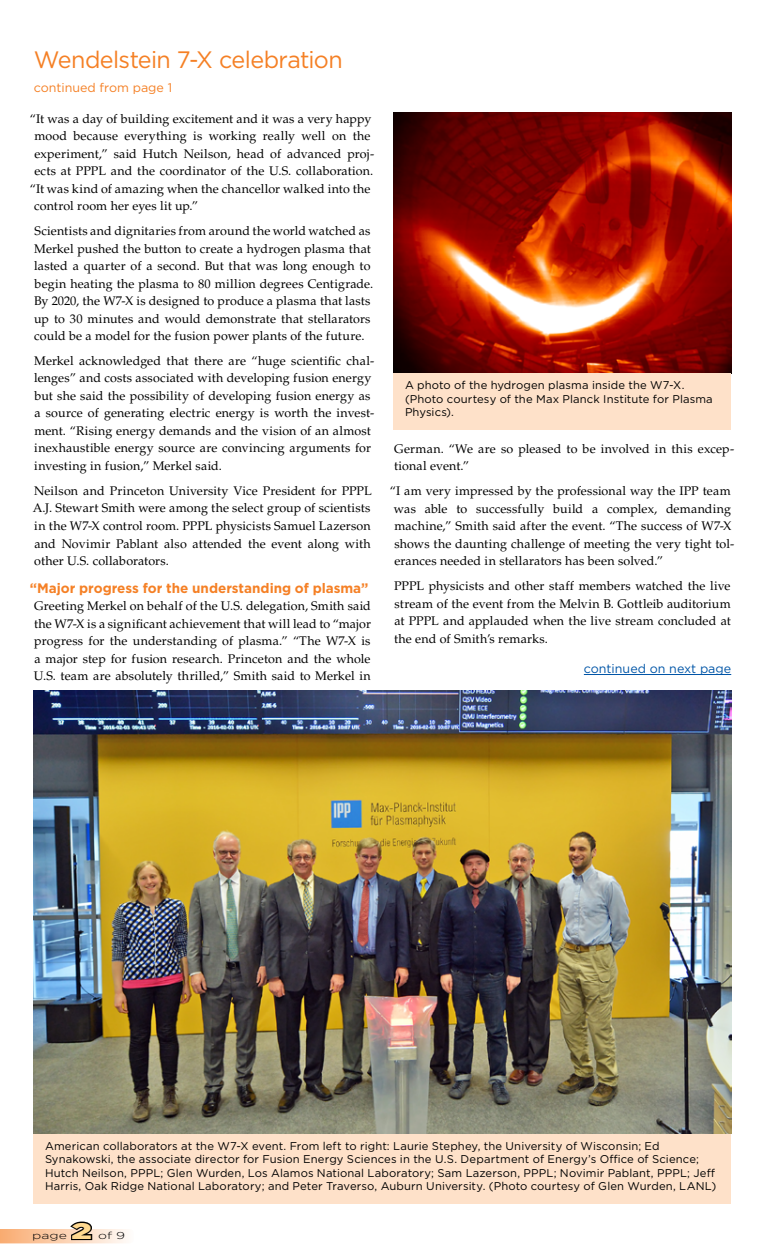
<style>
.page{position:relative;width:765px;height:1260px;background:#fff}
.page>*{position:absolute;margin:0;border:0;box-sizing:border-box;transform-origin:0 0}
.t1{font:23.75px "Gotham";letter-spacing:-.025em;color:#f58025}
.t2{font:900 22.5px "Gotham";color:#ffd990;scale:1.5 1}
.t3{font:700 13.75px "Gotham";color:#f58025}
.t4{font:12.5px/17.5px "Palatino LT Std";letter-spacing:.01em;color:#000}
.t5{font:12.5px "Gotham";color:#0055a7}
.t6{font:12.5px "Gotham";color:#f58025}
.t7{font:11.25px/13.5px "Gotham";letter-spacing:.01em;color:#000}
.t8{font:300 10px "Gotham";color:#000;scale:1.4 1}
</style>
<div class="page">
<img style="left:394px;top:112px;width:337px;height:261px">
<div style="left:394px;top:373px;width:337px;height:57px;background:#fee1c9"></div>
<div style="left:34px;top:1134px;width:697px;height:70px;background:#fee1c9"></div>
<img style="left:34px;top:690px;width:697px;height:444px">
<hr style="left:584px;top:674px;width:147px;height:1px;background:#0055a7">
<svg style="left:0;top:1221px;width:126px;height:22px"></svg>
<h1 class="t1" style="left:34px;top:45px;width:310px">Wendelstein 7-X celebration</h1>
<p class="t6" style="left:34px;top:79px;width:140px">continued from page 1</p>
<p class="t4" style="left:30px;top:110px;width:343px">“It was a day of building excitement and it was a very happy</p>
<p class="t4" style="left:34px;top:127px;width:338px">mood because everything is working really well on the</p>
<p class="t4" style="left:34px;top:145px;width:341px">experiment,” said Hutch Neilson, head of advanced proj-</p>
<p class="t4" style="left:34px;top:162px;width:340px">ects at PPPL and the coordinator of the U.S. collaboration.</p>
<p class="t4" style="left:30px;top:180px;width:342px">“It was kind of amazing when the chancellor walked into the</p>
<p class="t4" style="left:34px;top:197px;width:165px">control room her eyes lit up.”</p>
<p class="t4" style="left:34px;top:222px;width:341px">Scientists and dignitaries from around the world watched as Merkel pushed the button to create a hydrogen plasma that lasted a quarter of a second. But that was long enough to begin heating the plasma to 80 million degrees Centigrade.<br>By 2020, the W7-X is designed to produce a plasma that lasts up to 30 minutes and would demonstrate that stellarators could be a model for the fusion power plants of the future.</p>
<p class="t4" style="left:34px;top:352px;width:342px">Merkel acknowledged that there are “huge scientific chal&shy;lenges” and costs associated with developing fusion energy but she said the possibility of developing fusion energy as a source of generating electric energy is worth the invest&shy;ment. “Rising energy demands and the vision of an almost inexhaustible energy source are convincing arguments for investing in fusion,” Merkel said.</p>
<p class="t4" style="left:33px;top:482px;width:341px;text-align:justify">Neilson and Princeton University Vice President for PPPL A.J. Stewart Smith were among the select group of scientists in the W7-X control room. PPPL physicists Samuel Lazerson and Novimir Pablant also attended the event along with other U.S. collaborators.</p>
<p class="t3" style="left:30px;top:579px;width:340px">“Major progress for the understanding of plasma”</p>
<p class="t4" style="left:34px;top:597px;width:339px;text-align:justify">Greeting Merkel on behalf of the U.S. delegation, Smith said the W7-X is a significant achievement that will lead to “major progress for the understanding of plasma.” “The W7-X is a major step for fusion research. Princeton and the whole U.S. team are absolutely thrilled,” Smith said to Merkel in</p>
<p class="t7" style="left:405px;top:378px;width:309px">A photo of the hydrogen plasma inside the W7-X. (Photo courtesy of the Max Planck Institute for Plasma<br>Physics).</p>
<p class="t4" style="left:394px;top:440px;width:342px">German. “We are so pleased to be involved in this excep&shy;tional event.”</p>
<p class="t4" style="left:394px;top:482px;width:342px;text-indent:-4px">“I am very impressed by the professional way the IPP team was able to successfully build a complex, demanding machine,” Smith said after the event. “The success of W7-X shows the daunting challenge of meeting the very tight tol&shy;erances needed in stellarators has been solved.”</p>
<p class="t4" style="left:394px;top:577px;width:338px;text-align:justify">PPPL physicists and other staff members watched the live stream of the event from the Melvin B. Gottleib auditorium at PPPL and applauded when the live stream concluded at the end of Smith’s remarks.</p>
<p class="t5" style="left:584px;top:660px;width:149px">continued on next page</p>
<p class="t7" style="left:45px;top:1139px;width:673px">American collaborators at the W7-X event. From left to right: Laurie Stephey, the University of Wisconsin; Ed Synakowski, the associate director for Fusion Energy Sciences in the U.S. Department of Energy’s Office of Science; Hutch Neilson, PPPL; Glen Wurden, Los Alamos National Laboratory; Sam Lazerson, PPPL; Novimir Pablant, PPPL; Jeff Harris, Oak Ridge National Laboratory; and Peter Traverso, Auburn University. (Photo courtesy of Glen Wurden, LANL)</p>
<p class="t8" style="left:32px;top:1229px;width:26px">page</p>
<h2 class="t2" style="left:71px;top:1215px;width:16px">2</h2>
<p class="t8" style="left:98px;top:1229px;width:21px">of 9</p>
</div>
